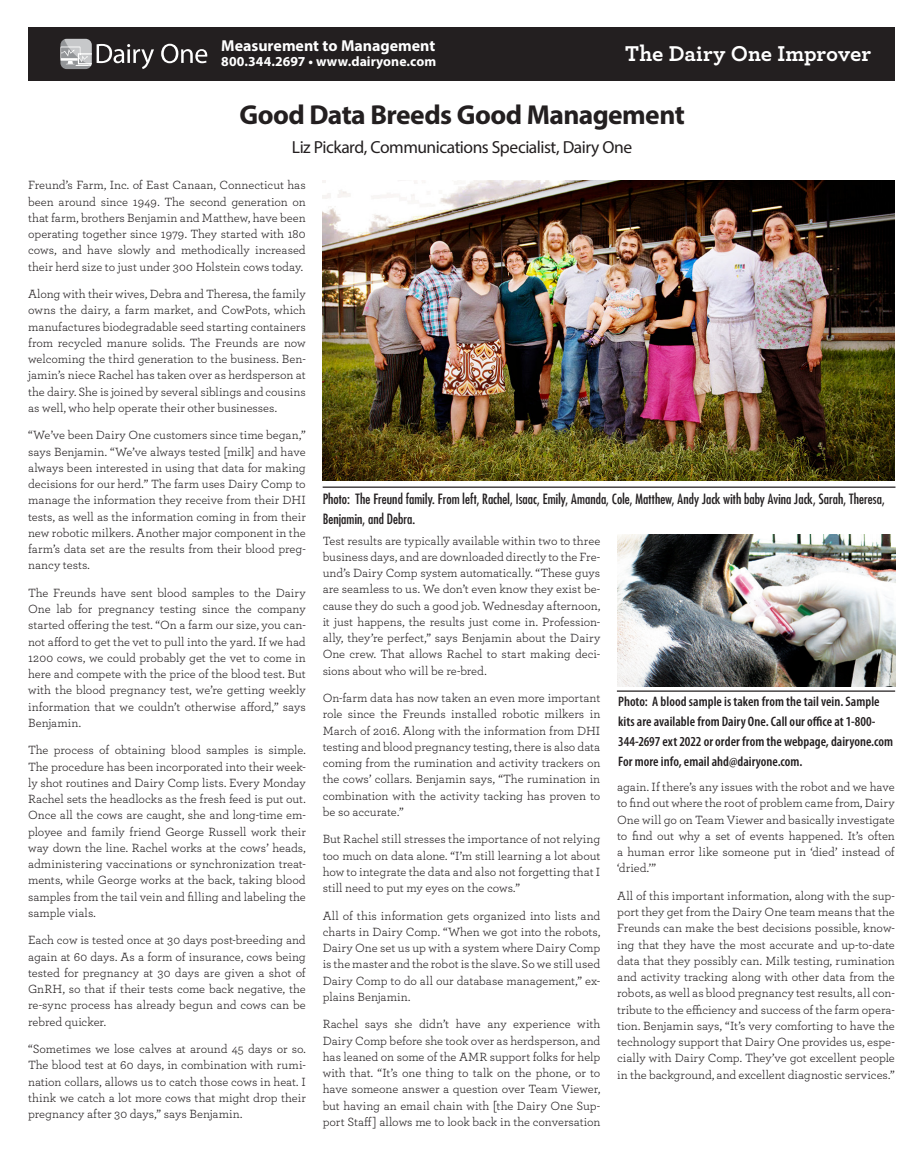
<style>
.page{position:relative;width:923px;height:1170px;background:#fff}
.page>*{position:absolute;margin:0;border:0;box-sizing:border-box;transform-origin:0 0}
.t1{font:700 27.5px "Myriad Pro";letter-spacing:-.02em;color:#231f20}
.t2{font:700 22.5px "Archer Pro";color:#fff}
.t3{font:17.5px "Myriad Pro";letter-spacing:-.03em;color:#231f20}
.t4{font:700 15.88px "Myriad Pro";color:#fff}
.t5{font:600 condensed 13.75px/20px "Myriad Pro";letter-spacing:.005em;color:#231f20}
.t6{font:condensed 13.75px/20px "Futura";letter-spacing:.005em;color:#231f20}
.t7{font:700 13.75px "Myriad Pro";color:#fff}
.Body_Text{font:12.5px/16.2px "Archer Pro";letter-spacing:-.005em;color:#231f20;text-align:justify}
</style>
<div class="page">
<div style="left:28px;top:28px;width:866px;height:53px;background:#231f20"></div>
<svg style="left:60px;top:39px;width:94px;height:30px"></svg>
<svg style="left:161px;top:44px;width:46px;height:19px"></svg>
<hr style="left:322px;top:487px;width:573px;height:1px;background:#231f20">
<hr style="left:617px;top:690px;width:278px;height:2px;background:#231f20">
<img style="left:322px;top:180px;width:572px;height:301px">
<img style="left:618px;top:535px;width:277px;height:152px">
<p class="t4" style="left:221px;top:35px;width:215px">Measurement to Management</p>
<p class="t7" style="left:221px;top:52px;width:216px">800.344.2697 • www.dairyone.com</p>
<p class="t1" style="left:239px;top:97px;width:447px">Good Data Breeds Good Management</p>
<p class="t3" style="left:292px;top:136px;width:342px">Liz Pickard, Communications Specialist, Dairy One</p>
<p class="t2" style="left:625px;top:36px;width:247px">The Dairy One Improver</p>
<p class="Body_Text" style="left:28px;top:177px;width:279px">Freund’s Farm, Inc. of East Canaan, Connecticut has been around since 1949. The second generation on that farm, brothers Benjamin and Matthew, have been operating together since 1979. They started with 180 cows, and have slowly and methodically increased their herd size to just under 300 Holstein cows today.</p>
<p class="Body_Text" style="left:28px;top:285px;width:279px">Along with their wives, Debra and Theresa, the family owns the dairy, a farm market, and CowPots, which manufactures biodegradable seed starting containers from recycled manure solids. The Freunds are now welcoming the third generation to the business. Ben&shy;jamin’s niece Rachel has taken over as herdsperson at the dairy. She is joined by several siblings and cousins as well, who help operate their other businesses.</p>
<p class="Body_Text" style="left:28px;top:427px;width:279px">“We’ve been Dairy One customers since time began,” says Benjamin. “We’ve always tested [milk] and have always been interested in using that data for making decisions for our herd.” The farm uses Dairy Comp to manage the information they receive from their DHI tests, as well as the information coming in from their new robotic milkers. Another major component in the farm’s data set are the results from their blood preg&shy;nancy tests.</p>
<p class="Body_Text" style="left:28px;top:584px;width:279px">The Freunds have sent blood samples to the Dairy One lab for pregnancy testing since the company started offering the test. “On a farm our size, you can&shy;not afford to get the vet to pull into the yard. If we had 1200 cows, we could probably get the vet to come in here and compete with the price of the blood test. But with the blood pregnancy test, we’re getting weekly information that we couldn’t otherwise afford,” says Benjamin.</p>
<p class="Body_Text" style="left:28px;top:742px;width:279px">The process of obtaining blood samples is simple.<br>The procedure has been incorporated into their week&shy;ly shot routines and Dairy Comp lists. Every Monday Rachel sets the headlocks as the fresh feed is put out.<br>Once all the cows are caught, she and long-time em&shy;ployee and family friend George Russell work their way down the line. Rachel works at the cows’ heads, administering vaccinations or synchronization treat&shy;ments, while George works at the back, taking blood samples from the tail vein and filling and labeling the sample vials.</p>
<p class="Body_Text" style="left:28px;top:932px;width:279px">Each cow is tested once at 30 days post-breeding and again at 60 days. As a form of insurance, cows being tested for pregnancy at 30 days are given a shot of GnRH, so that if their tests come back negative, the re-sync process has already begun and cows can be rebred quicker.</p>
<p class="Body_Text" style="left:28px;top:1040px;width:279px">“Sometimes we lose calves at around 45 days or so.<br>The blood test at 60 days, in combination with rumi&shy;nation collars, allows us to catch those cows in heat. I think we catch a lot more cows that might drop their pregnancy after 30 days,” says Benjamin.</p>
<p class="t6" style="left:322px;top:489px;width:563px">Photo: The Freund family. From left, Rachel, Isaac, Emily, Amanda, Cole, Matthew, Andy Jack with baby Avina Jack, Sarah, Theresa,<br>Benjamin, and Debra.</p>
<p class="Body_Text" style="left:322px;top:532px;width:279px">Test results are typically available within two to three business days, and are downloaded directly to the Fre&shy;und’s Dairy Comp system automatically. “These guys are seamless to us. We don’t even know they exist be&shy;cause they do such a good job. Wednesday afternoon, it just happens, the results just come in. Profession&shy;ally, they’re perfect,” says Benjamin about the Dairy One crew. That allows Rachel to start making deci&shy;sions about who will be re-bred.</p>
<p class="Body_Text" style="left:322px;top:689px;width:279px">On-farm data has now taken an even more important role since the Freunds installed robotic milkers in March of 2016. Along with the information from DHI testing and blood pregnancy testing, there is also data coming from the rumination and activity trackers on the cows’ collars. Benjamin says, “The rumination in combination with the activity tacking has proven to be so accurate.”</p>
<p class="Body_Text" style="left:322px;top:830px;width:279px">But Rachel still stresses the importance of not relying too much on data alone. “I’m still learning a lot about how to integrate the data and also not forgetting that I still need to put my eyes on the cows.”</p>
<p class="Body_Text" style="left:322px;top:907px;width:279px">All of this information gets organized into lists and charts in Dairy Comp. “When we got into the robots, Dairy One set us up with a system where Dairy Comp is the master and the robot is the slave. So we still used Dairy Comp to do all our database management,” ex&shy;plains Benjamin.</p>
<p class="Body_Text" style="left:322px;top:1015px;width:279px">Rachel says she didn’t have any experience with Dairy Comp before she took over as herdsperson, and has leaned on some of the AMR support folks for help with that. “It’s one thing to talk on the phone, or to have someone answer a question over Team Viewer, but having an email chain with [the Dairy One Sup&shy;port Staff] allows me to look back in the conversation</p>
<p class="t5" style="left:618px;top:691px;width:276px">Photo: A blood sample is taken from the tail vein. Sample kits are available from Dairy One. Call our office at 1-800- 344-2697 ext 2022 or order from the webpage, dairyone.com For more info, email ahd@dairyone.com.</p>
<p class="Body_Text" style="left:617px;top:778px;width:279px">again. If there’s any issues with the robot and we have to find out where the root of problem came from, Dairy One will go on Team Viewer and basically investigate to find out why a set of events happened. It’s often a human error like someone put in ‘died’ instead of ‘dried.’”</p>
<p class="Body_Text" style="left:617px;top:887px;width:279px">All of this important information, along with the sup&shy;port they get from the Dairy One team means that the Freunds can make the best decisions possible, know&shy;ing that they have the most accurate and up-to-date data that they possibly can. Milk testing, rumination and activity tracking along with other data from the robots, as well as blood pregnancy test results, all con&shy;tribute to the efficiency and success of the farm opera&shy;tion. Benjamin says, “It’s very comforting to have the technology support that Dairy One provides us, espe&shy;cially with Dairy Comp. They’ve got excellent people in the background, and excellent diagnostic services.”</p>
</div>
